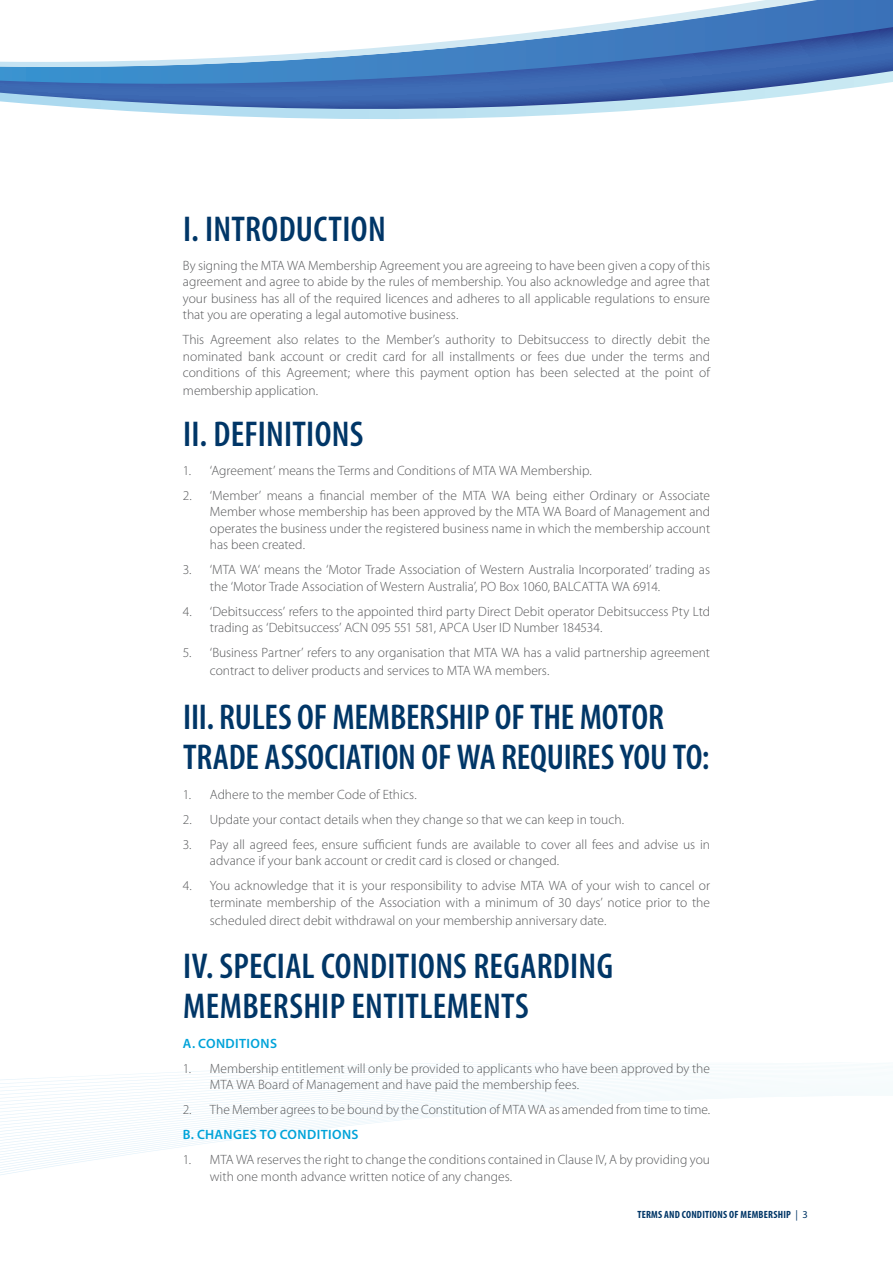
<style>
.page{position:relative;width:893px;height:1263px;background:#fff}
.page>*{position:absolute;margin:0;border:0;box-sizing:border-box;transform-origin:0 0}
.t1{font:600 condensed 36px/40.5px "Myriad Pro";letter-spacing:.005em;color:#003667}
.t2{font:300 13.5px/16.5px "Myriad Pro";color:#57585a}
.t3{font:600 13.5px "Myriad Pro";letter-spacing:.03em;color:#00a3d9}
.t4{font:700 condensed 10.5px "Myriad Pro";letter-spacing:.02em;color:#003667}
.s1{font-weight:400;font-stretch:normal}
</style>
<div class="page">
<svg style="left:0;top:1062px;width:853px;height:113px"></svg>
<svg style="left:0;top:90px;width:834px;height:29px"></svg>
<svg style="left:0;top:0;width:893px;height:90px;background:#4375b8"></svg>
<svg style="left:0;top:0;width:817px;height:70px"></svg>
<h1 class="t1" style="left:183px;top:208px;width:204px">I. INTRODUCTION</h1>
<p class="t2" style="left:183px;top:257px;width:529px;text-align:justify">By signing the MTA WA Membership Agreement you are agreeing to have been given a copy of this agreement and agree to abide by the rules of membership. You also acknowledge and agree that your business has all of the required licences and adheres to all applicable regulations to ensure that you are operating a legal automotive business.</p>
<p class="t2" style="left:183px;top:332px;width:529px;text-align:justify">This Agreement also relates to the Member’s authority to Debitsuccess to directly debit the nominated bank account or credit card for all installments or fees due under the terms and conditions of this Agreement; where this payment option has been selected at the point of</p>
<p class="t2" style="left:183px;top:383px;width:137px">membership application.</p>
<h1 class="t1" style="left:183px;top:413px;width:182px">II. DEFINITIONS</h1>
<p class="t2" style="left:183px;top:462px;width:410px">1. ‘Agreement’ means the Terms and Conditions of MTA WA Membership.</p>
<p class="t2" style="left:210px;top:487px;width:502px;text-align:justify;text-indent:-27px">2. ‘Member’ means a financial member of the MTA WA being either Ordinary or Associate Member whose membership has been approved by the MTA WA Board of Management and operates the business under the registered business name in which the membership account has been created.</p>
<p class="t2" style="left:210px;top:562px;width:502px;text-indent:-27px">3. ‘MTA WA‘ means the ‘Motor Trade Association of Western Australia Incorporated’ trading as the ‘Motor Trade Association of Western Australia’, PO Box 1060, BALCATTA WA 6914.</p>
<p class="t2" style="left:210px;top:603px;width:502px;text-indent:-27px">4. ‘Debitsuccess’ refers to the appointed third party Direct Debit operator Debitsuccess Pty Ltd trading as ‘Debitsuccess’ ACN 095 551 581, APCA User ID Number 184534.</p>
<p class="t2" style="left:210px;top:644px;width:502px;line-height:18px;text-indent:-27px">5. ‘Business Partner’ refers to any organisation that MTA WA has a valid partnership agreement contract to deliver products and services to MTA WA members.</p>
<h1 class="t1" style="left:183px;top:696px;width:528px">III. RULES OF MEMBERSHIP OF THE MOTOR<br>TRADE ASSOCIATION OF WA REQUIRES YOU TO:</h1>
<p class="t2" style="left:183px;top:786px;width:235px">1. Adhere to the member Code of Ethics.</p>
<p class="t2" style="left:183px;top:811px;width:443px">2. Update your contact details when they change so that we can keep in touch.</p>
<p class="t2" style="left:210px;top:836px;width:502px;text-indent:-27px">3. Pay all agreed fees, ensure sufficient funds are available to cover all fees and advise us in advance if your bank account or credit card is closed or changed.</p>
<p class="t2" style="left:183px;top:877px;width:529px;text-align:right">4. You acknowledge that it is your responsibility to advise MTA WA of your wish to cancel or terminate membership of the Association with a minimum of 30 days’ notice prior to the</p>
<p class="t2" style="left:210px;top:912px;width:398px">scheduled direct debit withdrawal on your membership anniversary date.</p>
<h1 class="t1" style="left:183px;top:945px;width:431px">IV. SPECIAL CONDITIONS REGARDING<br>MEMBERSHIP ENTITLEMENTS</h1>
<p class="t3" style="left:183px;top:1034px;width:96px">A. CONDITIONS</p>
<p class="t2" style="left:210px;top:1060px;width:502px;text-indent:-27px">1. Membership entitlement will only be provided to applicants who have been approved by the<br>MTA WA Board of Management and have paid the membership fees.</p>
<p class="t2" style="left:183px;top:1101px;width:529px">2. The Member agrees to be bound by the Constitution of MTA WA as amended from time to time.</p>
<p class="t3" style="left:183px;top:1126px;width:177px">B. CHANGES TO CONDITIONS</p>
<p class="t2" style="left:210px;top:1151px;width:502px;text-indent:-27px">1. MTA WA reserves the right to change the conditions contained in Clause IV, A by providing you with one month advance written notice of any changes.</p>
<p class="t4" style="left:637px;top:1209px;width:172px">TERMS AND CONDITIONS OF MEMBERSHIP <span class="s1">| 3</span></p>
</div>
